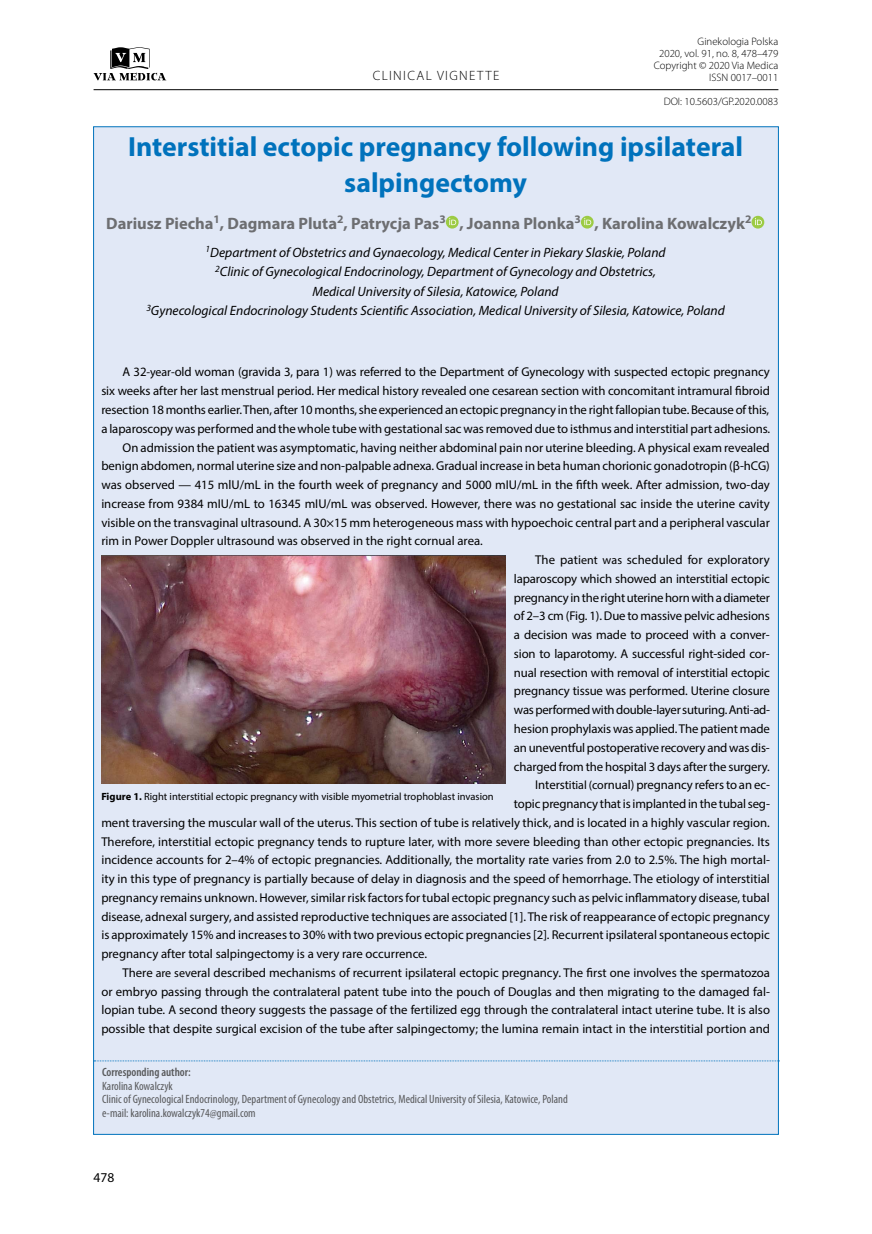
<style>
.page{position:relative;width:872px;height:1234px;background:#fff}
.page>*{position:absolute;margin:0;border:0;box-sizing:border-box;transform-origin:0 0}
.t1{font:700 27.75px/36px "Myriad Pro";color:#0072bc;text-align:center}
.t2{font:700 16.5px "Myriad Pro";color:#6d6e71}
.t3{font:italic 13.5px/19.5px "Myriad Pro";color:#000;text-align:center}
.t4{font:300 13.5px "Myriad Pro";letter-spacing:.1em;color:#000}
.t5{font:13.5px "Myriad Pro";color:#000}
.t6{font:12.75px "Myriad Pro";color:#000}
.t7{font:12.75px "Myriad Pro";letter-spacing:-.02em;color:#000}
.t8{font:condensed 12px/13.5px "Myriad Pro";color:#58595b}
.t9{font:600 condensed 12px "Myriad Pro";color:#58595b}
.t10{font:300 10.8px/12px "Myriad Pro";color:#000;text-align:right}
.t11{font:10.5px "Myriad Pro";color:#000}
.s1{font-size:12px}
.s2{font-weight:700}
</style>
<div class="page">
<svg style="left:94px;top:47px;width:72px;height:34px"></svg>
<hr style="left:94px;top:89px;width:684px;height:1px;background:#000">
<div style="left:93px;top:126px;width:685px;height:1008px;background:#e1e8f6"></div>
<svg style="left:94px;top:1060px;width:685px;height:1px"></svg>
<div style="left:446px;top:216px;width:12px;height:12px;background:#9ccb44;border-radius:50%"></div>
<svg style="left:449px;top:218px;width:7px;height:7px"></svg>
<div style="left:581px;top:216px;width:12px;height:12px;background:#9ccb44;border-radius:50%"></div>
<svg style="left:584px;top:218px;width:7px;height:7px"></svg>
<div style="left:751px;top:216px;width:13px;height:12px;background:#9ccb44;border-radius:50%"></div>
<svg style="left:755px;top:218px;width:7px;height:7px"></svg>
<img style="left:101px;top:555px;width:404px;height:228px">
<p class="t4" style="left:373px;top:68px;width:128px">CLINICAL VIGNETTE</p>
<p class="t10" style="left:653px;top:36px;width:126px">Ginekologia Polska<br>2020, vol. 91, no. 8, 478–479<br>Copyright © 2020 Via Medica<br>ISSN 0017–0011</p>
<p class="t10" style="left:663px;top:96px;width:116px">DOI: 10.5603/GP.2020.0083</p>
<h1 class="t1" style="left:128px;top:127px;width:616px">Interstitial ectopic pregnancy following ipsilateral salpingectomy</h1>
<p class="t2" style="left:106px;top:212px;width:647px">Dariusz Piecha<sup>1</sup>, Dagmara Pluta<sup>2</sup>, Patrycja Pas<sup>3</sup> , Joanna Plonka<sup>3</sup> , Karolina Kowalczyk<sup>2</sup></p>
<p class="t3" style="left:146px;top:242px;width:580px"><sup>1</sup>Department of Obstetrics and Gynaecology, Medical Center in Piekary Slaskie, Poland<br><sup>2</sup>Clinic of Gynecological Endocrinology, Department of Gynecology and Obstetrics,<br>Medical University of Silesia, Katowice, Poland<br><sup>3</sup>Gynecological Endocrinology Students Scientific Association, Medical University of Silesia, Katowice, Poland</p>
<p class="t6" style="left:123px;top:364px;width:649px">A 32<span class="s1">-year-</span>old woman (gravida 3, para 1) was referred to the Department of Gynecology with suspected ectopic pregnancy</p>
<p class="t6" style="left:101px;top:383px;width:670px">six weeks after her last menstrual period. Her medical history revealed one cesarean section with concomitant intramural fibroid</p>
<p class="t6" style="left:101px;top:402px;width:669px">resection 18 months earlier. Then, after 10 months, she experienced an ectopic pregnancy in the right fallopian tube. Because of this,</p>
<p class="t6" style="left:101px;top:420px;width:670px">a laparoscopy was performed and the whole tube with gestational sac was removed due to isthmus and interstitial part adhesions.</p>
<p class="t6" style="left:123px;top:439px;width:649px">On admission the patient was asymptomatic, having neither abdominal pain nor uterine bleeding. A physical exam revealed</p>
<p class="t6" style="left:101px;top:458px;width:670px">benign abdomen, normal uterine size and non-palpable adnexa. Gradual increase in beta human chorionic gonadotropin (β-hCG)</p>
<p class="t6" style="left:101px;top:477px;width:670px">was observed — 415 mlU/mL in the fourth week of pregnancy and 5000 mIU/mL in the fifth week. After admission, two-day</p>
<p class="t6" style="left:101px;top:495px;width:670px">increase from 9384 mIU/mL to 16345 mIU/mL was observed. However, there was no gestational sac inside the uterine cavity</p>
<p class="t6" style="left:101px;top:514px;width:670px">visible on the transvaginal ultrasound. A 30×15 mm heterogeneous mass with hypoechoic central part and a peripheral vascular</p>
<p class="t6" style="left:101px;top:533px;width:383px">rim in Power Doppler ultrasound was observed in the right cornual area.</p>
<p class="t6" style="left:535px;top:552px;width:236px">The pati<span class="s1">ent was</span> scheduled for exploratory</p>
<p class="t6" style="left:514px;top:570px;width:257px">laparoscopy which showed an interstitial ectopic</p>
<p class="t7" style="left:514px;top:589px;width:257px">pregnancy in the right uterine horn with a diameter</p>
<p class="t6" style="left:514px;top:608px;width:257px">of 2–3 cm (Fig. 1). Due to massive pelvic adhesions</p>
<p class="t6" style="left:514px;top:627px;width:257px">a decision was made to proceed with a conver-</p>
<p class="t6" style="left:514px;top:645px;width:257px">sion to laparotomy. A successful right-sided cor-</p>
<p class="t6" style="left:514px;top:664px;width:257px">nual resection with removal of interstitial ectopic</p>
<p class="t6" style="left:514px;top:683px;width:257px">pregnancy tissue was performed. Uterine closure</p>
<p class="t7" style="left:514px;top:702px;width:258px">was performed with double-layer suturing. Anti-ad-</p>
<p class="t6" style="left:514px;top:720px;width:257px">hesion prophylaxis was applied. The patient made</p>
<p class="t6" style="left:514px;top:739px;width:257px">an uneventful postoperative recovery and was dis-</p>
<p class="t6" style="left:514px;top:758px;width:257px">charged from the hospital 3 days after the surgery.</p>
<p class="t6" style="left:535px;top:777px;width:236px">Interst<span class="s1">itial (co</span>rnual) pregnancy refers to an ec-</p>
<p class="t6" style="left:514px;top:795px;width:257px">topic pregnancy that is implanted in the tubal seg-</p>
<p class="t6" style="left:101px;top:814px;width:670px">ment traversing the muscular wall of the uterus. This section of tube is relatively thick, and is located in a highly vascular region.</p>
<p class="t6" style="left:101px;top:833px;width:670px">Therefore, interstitial ectopic pregnancy tends to rupture later, with more severe bleeding than other ectopic pregnancies. Its</p>
<p class="t6" style="left:101px;top:852px;width:670px">incidence accounts for 2–4% of ectopic pregnancies. Additionally, the mortality rate varies from 2.0 to 2.5%. The high mortal-</p>
<p class="t6" style="left:101px;top:870px;width:670px">ity in this type of pregnancy is partially because of delay in diagnosis and the speed of hemorrhage. The etiology of interstitial</p>
<p class="t6" style="left:101px;top:889px;width:670px">pregnancy remains unknown. However, similar risk factors for tubal ectopic pregnancy such as pelvic inflammatory disease, tubal</p>
<p class="t6" style="left:101px;top:908px;width:670px">disease, adnexal surgery, and assisted reproductive techniques are associated [1]. The risk of reappearance of ectopic pregnancy</p>
<p class="t6" style="left:101px;top:927px;width:670px">is approximately 15% and increases to 30% with two previous ectopic pregnancies [2]. Recurrent ipsilateral spontaneous ectopic</p>
<p class="t6" style="left:101px;top:945px;width:327px">pregnancy after total salpingectomy is a very rare occurrence.</p>
<p class="t6" style="left:123px;top:964px;width:649px">There <span class="s1">are sev</span>eral described mechanisms of recurrent ipsilateral ectopic pregnancy. The first one involves the spermatozoa</p>
<p class="t6" style="left:101px;top:983px;width:670px">or embryo passing through the contralateral patent tube into the pouch of Douglas and then migrating to the damaged fal-</p>
<p class="t6" style="left:101px;top:1002px;width:670px">lopian tube. A second theory suggests the passage of the fertilized egg through the contralateral intact uterine tube. It is also</p>
<p class="t6" style="left:101px;top:1020px;width:670px">possible that despite surgical excision of the tube after salpingectomy; the lumina remain intact in the interstitial portion and</p>
<p class="t11" style="left:101px;top:789px;width:394px"><span class="s2">Figure 1.</span> Right interstitial ectopic pregnancy with visible myometrial trophoblast invasion</p>
<p class="t9" style="left:102px;top:1065px;width:90px">Corresponding author:</p>
<p class="t8" style="left:102px;top:1078px;width:467px">Karolina Kowalczyk<br>Clinic of Gynecological Endocrinology, Department of Gynecology and Obstetrics, Medical University of Silesia, Katowice, Poland e-mail: karolina.kowalczyk74@gmail.com</p>
<p class="t5" style="left:94px;top:1169px;width:22px">478</p>
</div>
